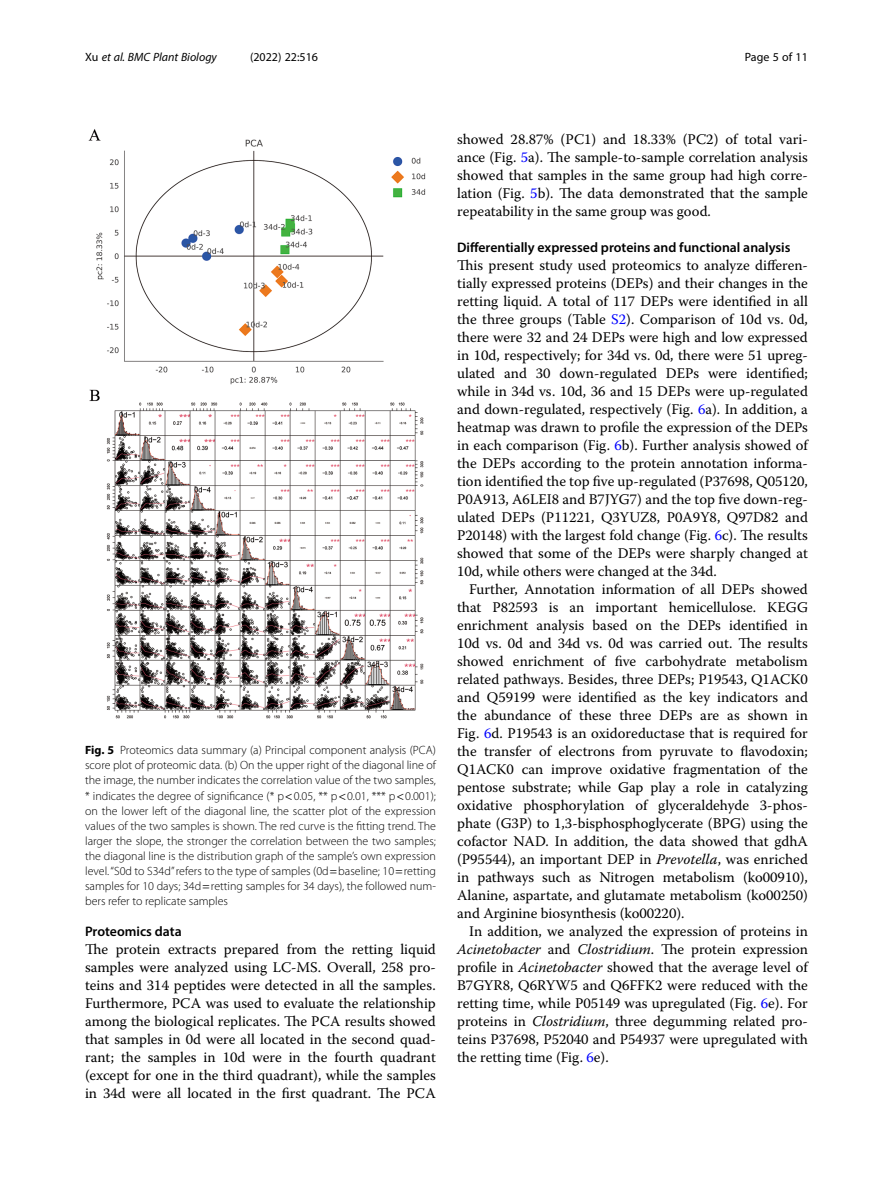
<style>
.page{position:relative;width:893px;height:1191px;background:#fff}
.page>*{position:absolute;margin:0;border:0;box-sizing:border-box;transform-origin:0 0}
.Body_Text{font:14.7px/18px "Warnock Pro";color:#000;text-align:justify}
.Body_Text_Indent{font:14.7px/18px "Warnock Pro";color:#000;text-align:justify}
.Head_2{font:600 13.8px "Myriad Pro";color:#000}
.Figure_Caption{font:300 12px/15px "Myriad Pro";color:#000;text-align:justify}
.t1{font:italic 12px "Myriad Pro";color:#000}
.t2{font:12px "Myriad Pro";color:#000}
.s1{font-style:normal}
.s2{font-weight:700}
.s3{color:#00f}
.s4{font-style:italic}
</style>
<div class="page">
<img style="left:88px;top:129px;width:338px;height:590px">
<p class="t1" style="left:85px;top:50px;width:133px"><span class="s1">Xu</span> et al. BMC Plant Biology</p>
<p class="t2" style="left:250px;top:50px;width:70px">(2022) 22:516</p>
<p class="t2" style="left:745px;top:50px;width:65px">Page 5 of 11</p>
<p class="Figure_Caption" style="left:85px;top:743px;width:352px"><span class="s2">Fig. 5</span> Proteomics data summary (a) Principal component analysis (PCA) score plot of proteomic data. (b) On the upper right of the diagonal line of the image, the number indicates the correlation value of the two samples, * indicates the degree of significance (* p 0.05, ** p 0.01, *** p 0.001); on the lower left of the diagonal line, the scatter plot of the expression values of the two samples is shown. The red curve is the fitting trend. The larger the slope, the stronger the correlation between the two samples; the diagonal line is the distribution graph of the sample’s own expression level. “S0d to S34d” refers to the type of samples (0d baseline; 10 retting samples for 10 days; 34d retting samples for 34 days), the followed num&shy;bers refer to replicate samples</p>
<p class="Head_2" style="left:85px;top:923px;width:98px">Proteomics data</p>
<p class="Body_Text" style="left:85px;top:940px;width:352px">The protein extracts prepared from the retting liquid samples were analyzed using LC-MS. Overall, 258 pro&shy;teins and 314 peptides were detected in all the samples.<br>Furthermore, PCA was used to evaluate the relationship among the biological replicates. The PCA results showed that samples in 0d were all located in the second quad&shy;rant; the samples in 10d were in the fourth quadrant (except for one in the third quadrant), while the samples in 34d were all located in the first quadrant. The PCA</p>
<p class="Body_Text" style="left:457px;top:130px;width:352px">showed 28.87% (PC1) and 18.33% (PC2) of total vari&shy;ance (Fig. <span class="s3">5</span>a). The sample-to-sample correlation analysis showed that samples in the same group had high corre&shy;lation (Fig. <span class="s3">5</span>b). The data demonstrated that the sample repeatability in the same group was good.</p>
<p class="Head_2" style="left:457px;top:239px;width:335px">Differentially expressed proteins and functional analysis</p>
<p class="Body_Text" style="left:457px;top:256px;width:352px">This present study used proteomics to analyze differen&shy;tially expressed proteins (DEPs) and their changes in the retting liquid. A total of 117 DEPs were identified in all the three groups (Table <span class="s3">S2</span>). Comparison of 10d vs. 0d, there were 32 and 24 DEPs were high and low expressed in 10d, respectively; for 34d vs. 0d, there were 51 upreg&shy;ulated and 30 down-regulated DEPs were identified; while in 34d vs. 10d, 36 and 15 DEPs were up-regulated and down-regulated, respectively (Fig. <span class="s3">6</span>a). In addition, a heatmap was drawn to profile the expression of the DEPs in each comparison (Fig. <span class="s3">6</span>b). Further analysis showed of the DEPs according to the protein annotation informa&shy;tion identified the top five up-regulated (P37698, Q05120, P0A913, A6LEI8 and B7JYG7) and the top five down-reg&shy;ulated DEPs (P11221, Q3YUZ8, P0A9Y8, Q97D82 and P20148) with the largest fold change (Fig. <span class="s3">6</span>c). The results showed that some of the DEPs were sharply changed at 10d, while others were changed at the 34d.</p>
<p class="Body_Text_Indent" style="left:457px;top:580px;width:352px;text-indent:12px">Further, Annotation information of all DEPs showed that P82593 is an important hemicellulose. KEGG enrichment analysis based on the DEPs identified in 10d vs. 0d and 34d vs. 0d was carried out. The results showed enrichment of five carbohydrate metabolism related pathways. Besides, three DEPs; P19543, Q1ACK0 and Q59199 were identified as the key indicators and the abundance of these three DEPs are as shown in Fig. <span class="s3">6</span>d. P19543 is an oxidoreductase that is required for the transfer of electrons from pyruvate to flavodoxin; Q1ACK0 can improve oxidative fragmentation of the pentose substrate; while Gap play a role in catalyzing oxidative phosphorylation of glyceraldehyde 3-phos&shy;phate (G3P) to 1,3-bisphosphoglycerate (BPG) using the cofactor NAD. In addition, the data showed that gdhA (P95544), an important DEP in <span class="s4">Prevotella</span>, was enriched in pathways such as Nitrogen metabolism (ko00910), Alanine, aspartate, and glutamate metabolism (ko00250) and Arginine biosynthesis (ko00220).</p>
<p class="Body_Text_Indent" style="left:457px;top:922px;width:352px;text-indent:12px">In addition, we analyzed the expression of proteins in <span class="s4">Acinetobacter</span> and <span class="s4">Clostridium</span>. The protein expression profile in <span class="s4">Acinetobacter</span> showed that the average level of B7GYR8, Q6RYW5 and Q6FFK2 were reduced with the retting time, while P05149 was upregulated (Fig. <span class="s3">6</span>e). For proteins in <span class="s4">Clostridium</span>, three degumming related pro&shy;teins P37698, P52040 and P54937 were upregulated with the retting time (Fig. <span class="s3">6</span>e).</p>
</div>
